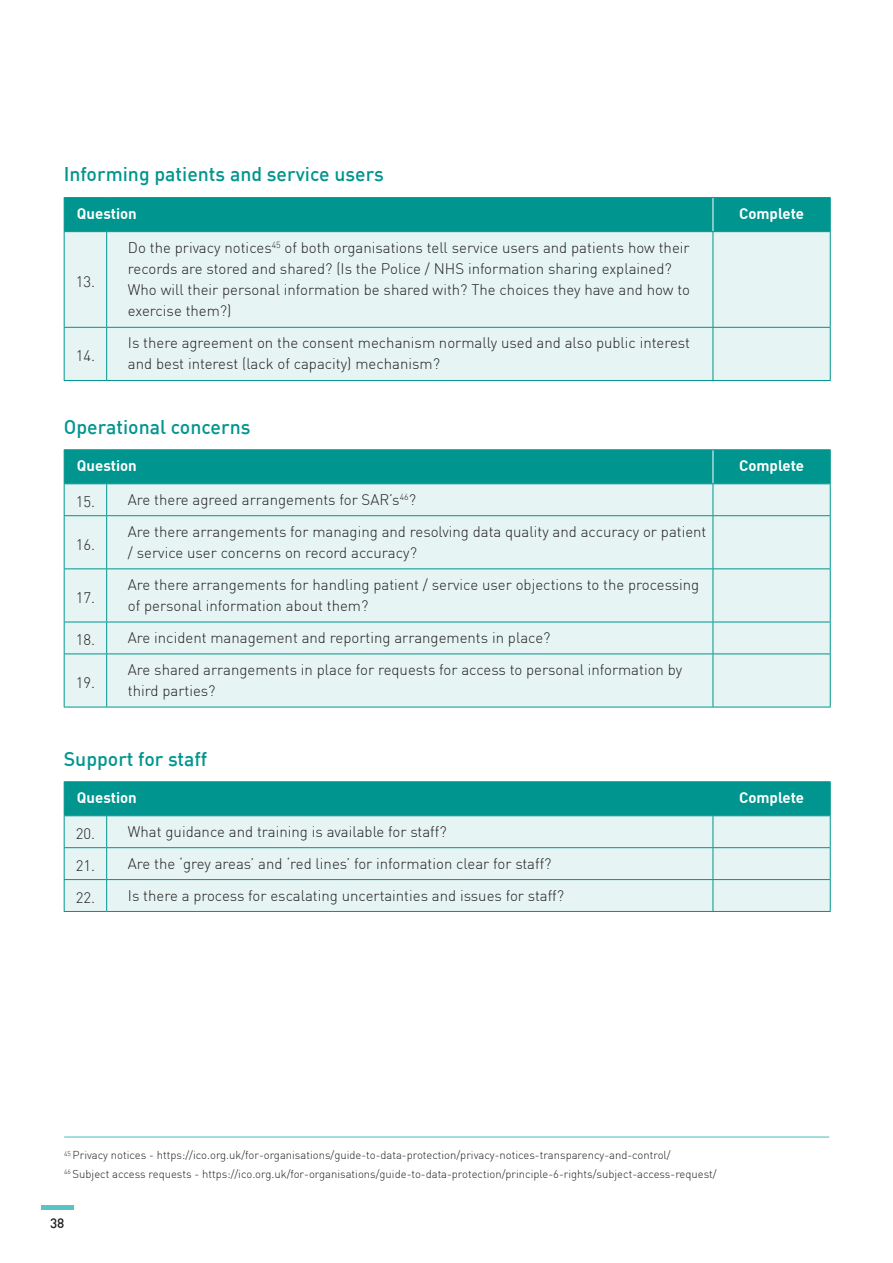
<style>
.page{position:relative;width:893px;height:1263px;background:#fff}
.page>*{position:absolute;margin:0;border:0;box-sizing:border-box;transform-origin:0 0}
.Heading_3{font:500 19.5px "DIN";color:#00958e}
.Body_Copy{font:300 15px/21px "DIN";color:#231f20}
.Body_Copy-2{font:700 15px "DIN";color:#fff}
.t1{font:500 13.5px "DIN";color:#231f20}
.Footnote{font:300 11.25px "DIN";color:#231f20}
</style>
<div class="page">
<hr style="left:41px;top:1205px;width:33px;height:4px;background:#59c4c3">
<div style="left:65px;top:450px;width:765px;height:33px;background:#00958e"></div>
<div style="left:65px;top:484px;width:765px;height:223px;background:#e6f4f4"></div>
<hr style="left:713px;top:450px;width:1px;height:33px;background:#fff">
<hr style="left:64px;top:449px;width:43px;height:1px;background:#00958e">
<hr style="left:64px;top:450px;width:1px;height:33px;background:#00958e">
<hr style="left:107px;top:449px;width:606px;height:1px;background:#00958e">
<hr style="left:713px;top:449px;width:118px;height:1px;background:#00958e">
<hr style="left:830px;top:450px;width:1px;height:33px;background:#00958e">
<hr style="left:64px;top:483px;width:43px;height:1px;background:#00958e">
<hr style="left:64px;top:484px;width:1px;height:31px;background:#00958e">
<hr style="left:107px;top:483px;width:606px;height:1px;background:#00958e">
<hr style="left:106px;top:484px;width:1px;height:31px;background:#00958e">
<hr style="left:713px;top:483px;width:118px;height:1px;background:#00958e">
<hr style="left:713px;top:484px;width:1px;height:31px;background:#00958e">
<hr style="left:830px;top:484px;width:1px;height:31px;background:#00958e">
<hr style="left:64px;top:515px;width:43px;height:1px;background:#00958e">
<hr style="left:64px;top:516px;width:1px;height:52px;background:#00958e">
<hr style="left:107px;top:515px;width:606px;height:1px;background:#00958e">
<hr style="left:106px;top:516px;width:1px;height:52px;background:#00958e">
<hr style="left:713px;top:515px;width:118px;height:1px;background:#00958e">
<hr style="left:713px;top:516px;width:1px;height:52px;background:#00958e">
<hr style="left:830px;top:516px;width:1px;height:52px;background:#00958e">
<hr style="left:64px;top:568px;width:43px;height:1px;background:#00958e">
<hr style="left:64px;top:569px;width:1px;height:53px;background:#00958e">
<hr style="left:107px;top:568px;width:606px;height:1px;background:#00958e">
<hr style="left:106px;top:569px;width:1px;height:53px;background:#00958e">
<hr style="left:713px;top:568px;width:118px;height:1px;background:#00958e">
<hr style="left:713px;top:569px;width:1px;height:53px;background:#00958e">
<hr style="left:830px;top:569px;width:1px;height:53px;background:#00958e">
<hr style="left:64px;top:622px;width:43px;height:1px;background:#00958e">
<hr style="left:64px;top:622px;width:1px;height:31px;background:#00958e">
<hr style="left:107px;top:622px;width:606px;height:1px;background:#00958e">
<hr style="left:106px;top:622px;width:1px;height:31px;background:#00958e">
<hr style="left:713px;top:622px;width:118px;height:1px;background:#00958e">
<hr style="left:713px;top:622px;width:1px;height:31px;background:#00958e">
<hr style="left:830px;top:622px;width:1px;height:31px;background:#00958e">
<hr style="left:64px;top:653px;width:43px;height:1px;background:#00958e">
<hr style="left:64px;top:654px;width:1px;height:53px;background:#00958e">
<hr style="left:107px;top:653px;width:606px;height:1px;background:#00958e">
<hr style="left:106px;top:654px;width:1px;height:53px;background:#00958e">
<hr style="left:713px;top:653px;width:118px;height:1px;background:#00958e">
<hr style="left:713px;top:654px;width:1px;height:53px;background:#00958e">
<hr style="left:830px;top:654px;width:1px;height:53px;background:#00958e">
<hr style="left:64px;top:707px;width:43px;height:1px;background:#00958e">
<hr style="left:107px;top:707px;width:606px;height:1px;background:#00958e">
<hr style="left:713px;top:707px;width:118px;height:1px;background:#00958e">
<div style="left:65px;top:782px;width:765px;height:33px;background:#00958e"></div>
<div style="left:65px;top:816px;width:765px;height:95px;background:#e6f4f4"></div>
<hr style="left:64px;top:781px;width:43px;height:1px;background:#00958e">
<hr style="left:64px;top:782px;width:1px;height:33px;background:#00958e">
<hr style="left:107px;top:781px;width:606px;height:1px;background:#00958e">
<hr style="left:713px;top:781px;width:118px;height:1px;background:#00958e">
<hr style="left:713px;top:782px;width:1px;height:33px;background:#00958e">
<hr style="left:830px;top:782px;width:1px;height:33px;background:#00958e">
<hr style="left:64px;top:815px;width:43px;height:1px;background:#00958e">
<hr style="left:64px;top:816px;width:1px;height:31px;background:#00958e">
<hr style="left:107px;top:815px;width:606px;height:1px;background:#00958e">
<hr style="left:106px;top:816px;width:1px;height:31px;background:#00958e">
<hr style="left:713px;top:815px;width:118px;height:1px;background:#00958e">
<hr style="left:713px;top:816px;width:1px;height:31px;background:#00958e">
<hr style="left:830px;top:816px;width:1px;height:31px;background:#00958e">
<hr style="left:64px;top:847px;width:43px;height:1px;background:#00958e">
<hr style="left:64px;top:848px;width:1px;height:31px;background:#00958e">
<hr style="left:107px;top:847px;width:606px;height:1px;background:#00958e">
<hr style="left:106px;top:848px;width:1px;height:31px;background:#00958e">
<hr style="left:713px;top:847px;width:118px;height:1px;background:#00958e">
<hr style="left:713px;top:848px;width:1px;height:31px;background:#00958e">
<hr style="left:830px;top:848px;width:1px;height:31px;background:#00958e">
<hr style="left:64px;top:879px;width:43px;height:1px;background:#00958e">
<hr style="left:64px;top:880px;width:1px;height:31px;background:#00958e">
<hr style="left:107px;top:879px;width:606px;height:1px;background:#00958e">
<hr style="left:106px;top:880px;width:1px;height:31px;background:#00958e">
<hr style="left:713px;top:879px;width:118px;height:1px;background:#00958e">
<hr style="left:713px;top:880px;width:1px;height:31px;background:#00958e">
<hr style="left:830px;top:880px;width:1px;height:31px;background:#00958e">
<hr style="left:64px;top:911px;width:43px;height:1px;background:#00958e">
<hr style="left:107px;top:911px;width:606px;height:1px;background:#00958e">
<hr style="left:713px;top:911px;width:118px;height:1px;background:#00958e">
<div style="left:65px;top:198px;width:765px;height:33px;background:#00958e"></div>
<div style="left:65px;top:232px;width:765px;height:148px;background:#e6f4f4"></div>
<hr style="left:713px;top:198px;width:1px;height:33px;background:#fff">
<hr style="left:64px;top:197px;width:43px;height:1px;background:#00958e">
<hr style="left:64px;top:198px;width:1px;height:33px;background:#00958e">
<hr style="left:107px;top:197px;width:606px;height:1px;background:#00958e">
<hr style="left:713px;top:197px;width:118px;height:1px;background:#00958e">
<hr style="left:830px;top:198px;width:1px;height:33px;background:#00958e">
<hr style="left:64px;top:231px;width:43px;height:1px;background:#00958e">
<hr style="left:64px;top:232px;width:1px;height:95px;background:#00958e">
<hr style="left:107px;top:231px;width:606px;height:1px;background:#00958e">
<hr style="left:106px;top:232px;width:1px;height:95px;background:#00958e">
<hr style="left:713px;top:231px;width:118px;height:1px;background:#00958e">
<hr style="left:713px;top:232px;width:1px;height:95px;background:#00958e">
<hr style="left:830px;top:232px;width:1px;height:95px;background:#00958e">
<hr style="left:64px;top:327px;width:43px;height:1px;background:#00958e">
<hr style="left:64px;top:328px;width:1px;height:52px;background:#00958e">
<hr style="left:107px;top:327px;width:606px;height:1px;background:#00958e">
<hr style="left:106px;top:328px;width:1px;height:52px;background:#00958e">
<hr style="left:713px;top:327px;width:118px;height:1px;background:#00958e">
<hr style="left:713px;top:328px;width:1px;height:52px;background:#00958e">
<hr style="left:830px;top:328px;width:1px;height:52px;background:#00958e">
<hr style="left:64px;top:380px;width:43px;height:1px;background:#00958e">
<hr style="left:107px;top:380px;width:606px;height:1px;background:#00958e">
<hr style="left:713px;top:380px;width:118px;height:1px;background:#00958e">
<hr style="left:64px;top:1136px;width:765px;height:1px;background:#59c4c3">
<p class="Heading_3" style="left:64px;top:162px;width:321px">Informing patients and service users</p>
<p class="Body_Copy-2" style="left:77px;top:204px;width:61px">Question</p>
<p class="Body_Copy-2" style="left:739px;top:204px;width:67px">Complete</p>
<p class="Body_Copy" style="left:76px;top:271px;width:21px">13.</p>
<p class="Body_Copy" style="left:76px;top:345px;width:21px">14.</p>
<p class="Body_Copy" style="left:128px;top:237px;width:564px">Do the privacy notices<sup>45</sup> of both organisations tell service users and patients how their records are stored and shared? (Is the Police / NHS information sharing explained?<br>Who will their personal information be shared with? The choices they have and how to exercise them?)</p>
<p class="Body_Copy" style="left:128px;top:332px;width:564px">Is there agreement on the consent mechanism normally used and also public interest and best interest (lack of capacity) mechanism?</p>
<p class="Heading_3" style="left:64px;top:415px;width:188px">Operational concerns</p>
<p class="Body_Copy-2" style="left:77px;top:456px;width:61px">Question</p>
<p class="Body_Copy-2" style="left:739px;top:456px;width:67px">Complete</p>
<p class="Body_Copy" style="left:76px;top:491px;width:21px">15.</p>
<p class="Body_Copy" style="left:128px;top:489px;width:290px">Are there agreed arrangements for SAR’s<sup>46</sup>?</p>
<p class="Body_Copy" style="left:76px;top:533px;width:21px">16.</p>
<p class="Body_Copy" style="left:128px;top:521px;width:580px">Are there arrangements for managing and resolving data quality and accuracy or patient / service user concerns on record accuracy?</p>
<p class="Body_Copy" style="left:76px;top:587px;width:21px">17.</p>
<p class="Body_Copy" style="left:128px;top:574px;width:573px">Are there arrangements for handling patient / service user objections to the processing of personal information about them?</p>
<p class="Body_Copy" style="left:76px;top:629px;width:21px">18.</p>
<p class="Body_Copy" style="left:128px;top:627px;width:424px">Are incident management and reporting arrangements in place?</p>
<p class="Body_Copy" style="left:76px;top:672px;width:21px">19.</p>
<p class="Body_Copy" style="left:128px;top:659px;width:556px">Are shared arrangements in place for requests for access to personal information by third parties?</p>
<p class="Heading_3" style="left:64px;top:746px;width:145px">Support for staff</p>
<p class="Body_Copy-2" style="left:77px;top:788px;width:61px">Question</p>
<p class="Body_Copy-2" style="left:739px;top:788px;width:67px">Complete</p>
<p class="Body_Copy" style="left:76px;top:823px;width:21px">20.</p>
<p class="Body_Copy" style="left:128px;top:821px;width:320px">What guidance and training is available for staff?</p>
<p class="Body_Copy" style="left:76px;top:855px;width:21px">21.</p>
<p class="Body_Copy" style="left:128px;top:853px;width:425px">Are the ‘grey areas’ and ‘red lines’ for information clear for staff?</p>
<p class="Body_Copy" style="left:76px;top:887px;width:21px">22.</p>
<p class="Body_Copy" style="left:128px;top:884px;width:438px">Is there a process for escalating uncertainties and issues for staff?</p>
<p class="Footnote" style="left:64px;top:1148px;width:608px"><sup>45</sup> Privacy notices - https://ico.org.uk/for-organisations/guide-to-data-protection/privacy-notices-transparency-and-control/</p>
<p class="Footnote" style="left:64px;top:1167px;width:654px"><sup>46</sup> Subject access requests - https://ico.org.uk/for-organisations/guide-to-data-protection/principle-6-rights/subject-access-request/</p>
<p class="t1" style="left:50px;top:1214px;width:16px">38</p>
</div>
